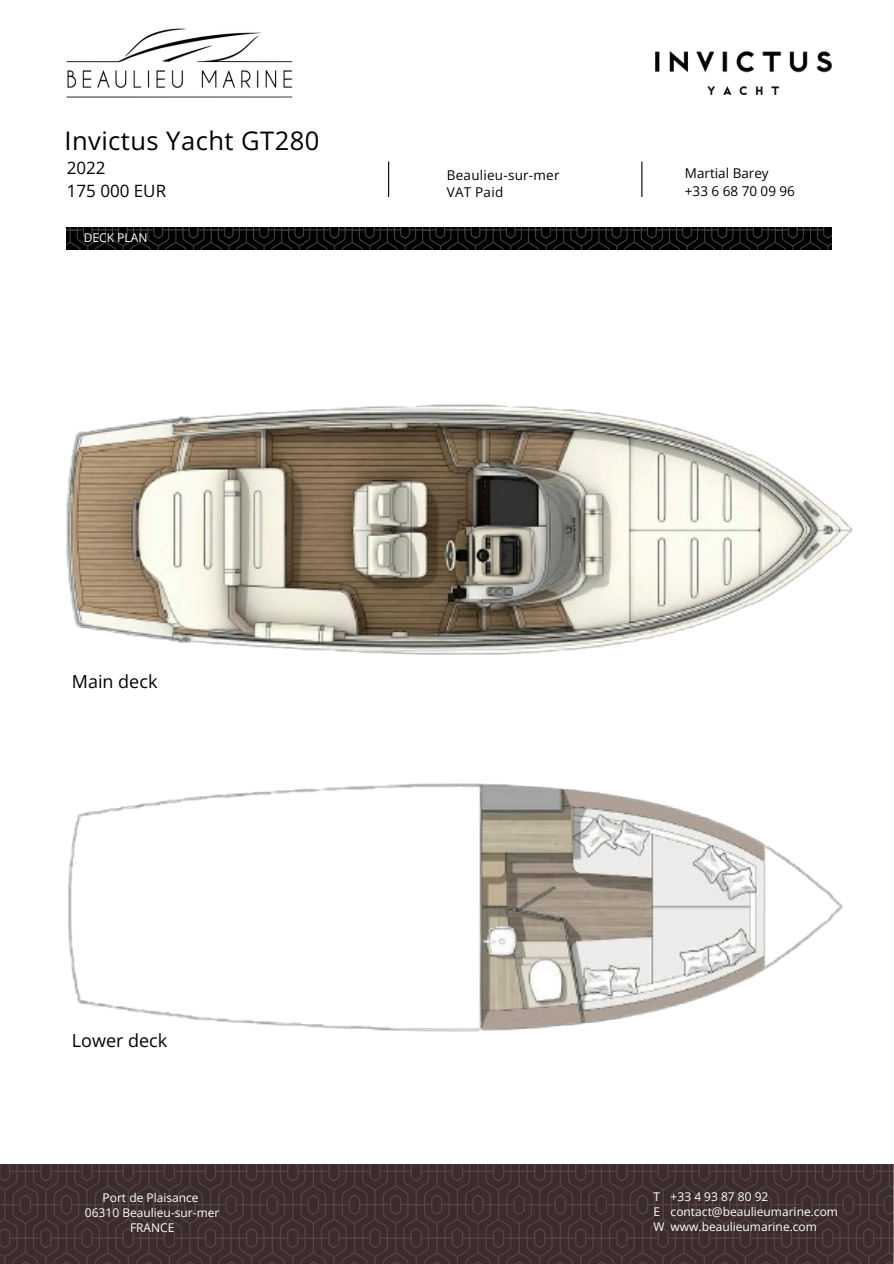
<style>
.page{position:relative;width:894px;height:1264px;background:#fff}
.page>*{position:absolute;margin:0;border:0;box-sizing:border-box;transform-origin:0 0}
.t1{font:25.5px "Open Sans";letter-spacing:.015em;color:#000}
.t2{font:18px "Open Sans";color:#000}
.t3{font:16.95px/22.5px "Open Sans";color:#000}
.t4{font:13.5px/16.8px "Open Sans";letter-spacing:.015em;color:#000}
.t5{font:12px/15px "Open Sans";color:#fff}
</style>
<div class="page">
<img style="left:0;top:1164px;width:893px;height:99px">
<img style="left:67px;top:228px;width:764px;height:21px">
<hr style="left:388px;top:162px;width:1px;height:35px;background:#000">
<hr style="left:641px;top:162px;width:1px;height:35px;background:#000">
<img style="left:66px;top:28px;width:227px;height:70px">
<img style="left:655px;top:52px;width:176px;height:43px">
<img style="left:66px;top:404px;width:787px;height:251px">
<img style="left:68px;top:783px;width:775px;height:249px">
<h3 class="t1" style="left:64px;top:123px;width:256px">Invictus Yacht GT280</h3>
<p class="t3" style="left:67px;top:156px;width:101px">2022<br>175 000 EUR</p>
<h1 class="t5" style="left:84px;top:230px;width:65px">DECK PLAN</h1>
<p class="t4" style="left:446px;top:167px;width:114px">Beaulieu-sur-mer<br>VAT Paid</p>
<h3 class="t4" style="left:684px;top:164px;width:111px;line-height:18px">Martial Barey +33 6 68 70 09 96</h3>
<p class="t2" style="left:72px;top:668px;width:87px">Main deck</p>
<p class="t2" style="left:72px;top:1027px;width:97px">Lower deck</p>
<h2 class="t5" style="left:103px;top:1190px;width:98px">Port de Plaisance</h2>
<p class="t5" style="left:85px;top:1205px;width:136px">06310 Beaulieu-sur-mer</p>
<h4 class="t5" style="left:130px;top:1220px;width:46px">FRANCE</h4>
<p class="t5" style="left:670px;top:1189px;width:99px">+33 4 93 87 80 92</p>
<h4 class="t5" style="left:670px;top:1204px;width:169px">contact@beaulieumarine.com</h4>
<p class="t5" style="left:670px;top:1219px;width:148px">www.beaulieumarine.com</p>
<h5 class="t5" style="left:653px;top:1189px;width:8px">T<br>E</h5>
<p class="t5" style="left:653px;top:1219px;width:13px">W</p>
</div>
